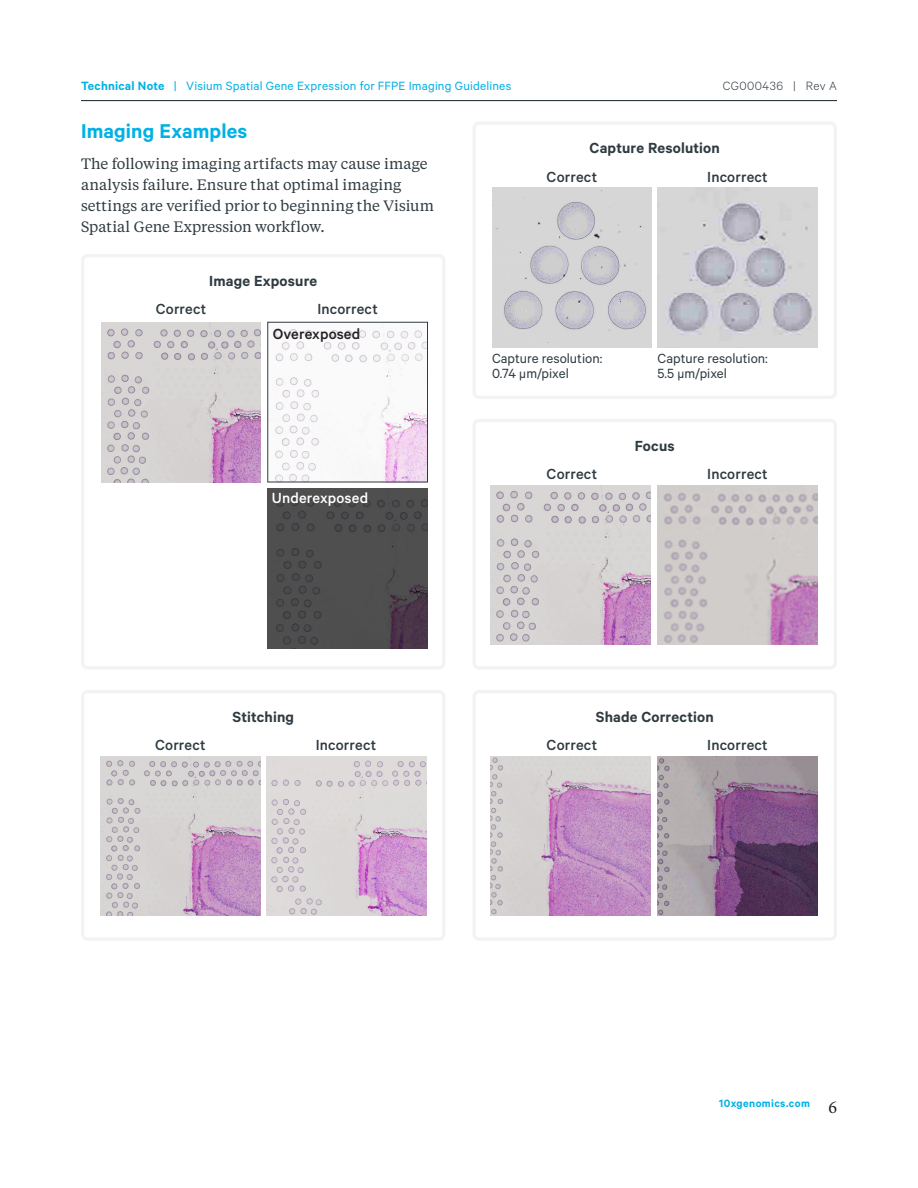
<style>
.page{position:relative;width:918px;height:1188px;background:#fff}
.page>*{position:absolute;margin:0;border:0;box-sizing:border-box;transform-origin:0 0}
.Section_Header{font:600 22.5px "Calibre";letter-spacing:.005em;color:#00b1e5}
.t1{font:18px "Minion Pro";color:#231f20}
.Figure_Label_Gray{font:500 16.5px "Calibre";letter-spacing:.01em;color:#2f3b41}
.Figure_Label_Gray-2{font:600 16.5px "Calibre";letter-spacing:.01em;color:#2f3b41}
.Figure_Label_Gray-3{font:500 16.5px "Calibre";letter-spacing:.01em;color:#fff}
.Figure_Label_Gray-4{font:500 16.5px "Calibre";letter-spacing:.01em;color:#231f20}
.Body_Copy{font:15px/21px "Tiempos Text";letter-spacing:.005em;color:#2f3b41}
.Figure_Legend_Body{font:15px/15px "Calibre";color:#2f3b41}
.t2{font:13.5px "Calibre";letter-spacing:.015em;color:#00b1e5}
.t3{font:300 13.5px "Calibre";letter-spacing:.035em;color:#2f3b41}
.t4{font:600 12px "Calibre";letter-spacing:.035em;color:#00b1e5}
.s1{font-weight:600}
.s2{font-family:"Arial";font-size:12px}
</style>
<div class="page">
<hr style="left:81px;top:100px;width:756px;height:1px;background:#2f3b41">
<div style="left:81px;top:254px;width:365px;height:416px;border:3px solid #f2f3f4;border-radius:5px"></div>
<img style="left:269px;top:327px;width:157px;height:153px">
<div style="left:267px;top:322px;width:161px;height:160px;border:1px solid #2f3b41"></div>
<img style="left:102px;top:322px;width:159px;height:160px">
<img style="left:268px;top:488px;width:160px;height:160px">
<div style="left:473px;top:122px;width:364px;height:277px;border:3px solid #f2f3f4;border-radius:5px"></div>
<img style="left:492px;top:188px;width:160px;height:159px">
<img style="left:658px;top:188px;width:159px;height:159px">
<div style="left:473px;top:419px;width:364px;height:251px;border:3px solid #f2f3f4;border-radius:5px"></div>
<img style="left:658px;top:486px;width:159px;height:159px">
<img style="left:491px;top:486px;width:159px;height:159px">
<div style="left:81px;top:690px;width:365px;height:251px;border:3px solid #f2f3f4;border-radius:5px"></div>
<img style="left:101px;top:756px;width:159px;height:160px">
<img style="left:267px;top:756px;width:159px;height:160px">
<img style="left:491px;top:756px;width:159px;height:160px">
<img style="left:658px;top:757px;width:159px;height:159px">
<div style="left:473px;top:690px;width:364px;height:251px;border:3px solid #f2f3f4;border-radius:5px"></div>
<p class="t2" style="left:81px;top:78px;width:432px"><span class="s1">Technical Note</span> | Visium Spatial Gene Expression for FFPE Imaging Guidelines</p>
<p class="t3" style="left:723px;top:78px;width:116px">CG000436 | Rev A</p>
<p class="Section_Header" style="left:81px;top:118px;width:168px">Imaging Examples</p>
<p class="Body_Copy" style="left:81px;top:152px;width:355px">The following imaging artifacts may cause image analysis failure. Ensure that optimal imaging settings are verified prior to beginning the Visium Spatial Gene Expression workflow.</p>
<p class="Figure_Label_Gray-2" style="left:209px;top:271px;width:110px">Image Exposure</p>
<p class="Figure_Label_Gray" style="left:156px;top:300px;width:52px">Correct</p>
<p class="Figure_Label_Gray" style="left:317px;top:300px;width:62px">Incorrect</p>
<p class="Figure_Label_Gray-4" style="left:273px;top:324px;width:89px">Overexposed</p>
<p class="Figure_Label_Gray-3" style="left:272px;top:488px;width:98px">Underexposed</p>
<p class="Figure_Label_Gray-2" style="left:590px;top:139px;width:132px">Capture Resolution</p>
<p class="Figure_Label_Gray" style="left:547px;top:167px;width:52px">Correct</p>
<p class="Figure_Label_Gray" style="left:707px;top:167px;width:62px">Incorrect</p>
<p class="Figure_Legend_Body" style="left:492px;top:350px;width:112px">Capture resolution:<br>0.74 <span class="s2">µ</span>m/pixel</p>
<p class="Figure_Legend_Body" style="left:658px;top:350px;width:112px">Capture resolution:<br>5.5 <span class="s2">µ</span>m/pixel</p>
<p class="Figure_Label_Gray-2" style="left:635px;top:436px;width:42px">Focus</p>
<p class="Figure_Label_Gray" style="left:547px;top:464px;width:52px">Correct</p>
<p class="Figure_Label_Gray" style="left:707px;top:464px;width:62px">Incorrect</p>
<p class="Figure_Label_Gray-2" style="left:232px;top:707px;width:63px">Stitching</p>
<p class="Figure_Label_Gray" style="left:155px;top:735px;width:52px">Correct</p>
<p class="Figure_Label_Gray" style="left:316px;top:735px;width:62px">Incorrect</p>
<p class="Figure_Label_Gray-2" style="left:596px;top:707px;width:120px">Shade Correction</p>
<p class="Figure_Label_Gray" style="left:547px;top:735px;width:52px">Correct</p>
<p class="Figure_Label_Gray" style="left:707px;top:735px;width:62px">Incorrect</p>
<p class="t4" style="left:719px;top:1096px;width:92px">10xgenomics.com</p>
<p class="t1" style="left:828px;top:1095px;width:10px">6</p>
</div>
